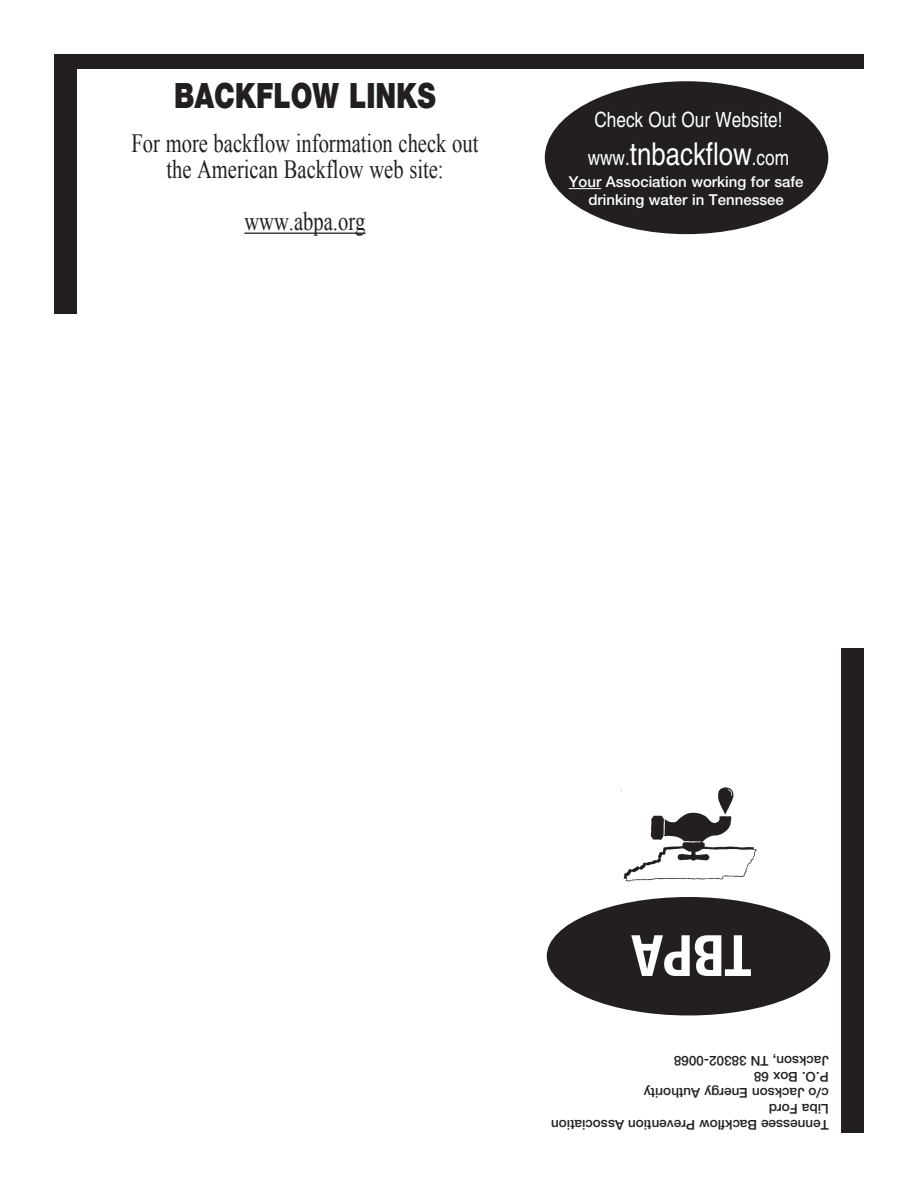
<style>
.page{position:relative;width:918px;height:1188px;background:#fff}
.page>*{position:absolute;margin:0;border:0;box-sizing:border-box;transform-origin:0 0}
.t1{font:700 condensed 57px "Helvetica Neue";color:#fff}
.t2{font:900 34.95px "Helvetica Neue";color:#231f20;scale:.78 1}
.t3{font:condensed 31.5px "Helvetica";color:#fff}
.t4{font:26.25px/26.2px "Times New Roman";color:#231f20;text-align:center;scale:.78 1}
.t5{font:condensed 21px "Helvetica";color:#fff}
.t6{font:500 15px/18px "Helvetica Neue";color:#fff;text-align:center}
.t7{font:500 13.5px "Helvetica Neue";color:#231f20}
.s1{font-size:21px}
</style>
<div class="page">
<div style="left:54px;top:54px;width:22px;height:259px;background:#231f20"></div>
<div style="left:842px;top:648px;width:22px;height:484px;background:#231f20"></div>
<div style="left:545px;top:81px;width:283px;height:153px;background:#231f20;border-radius:50%"></div>
<hr style="left:569px;top:188px;width:32px;height:1px;background:#fff">
<div style="left:547px;top:897px;width:283px;height:119px;background:#231f20;border-radius:50%"></div>
<img style="left:621px;top:787px;width:135px;height:95px">
<hr style="left:244px;top:233px;width:122px;height:1px;background:#231f20">
<div style="left:77px;top:54px;width:787px;height:15px;background:#231f20"></div>
<p class="t2" style="left:174px;top:75px;width:337px">BACKFLOW LINKS</p>
<p class="t4" style="left:132px;top:129px;width:446px">For more backflow information check out the American Backflow web site:</p>
<p class="t4" style="left:244px;top:208px;width:157px">www.abpa.org</p>
<p class="t5" style="left:594px;top:107px;width:190px">Check Out Our Website!</p>
<p class="t3" style="left:588px;top:135px;width:203px"><span class="s1">www.</span>tnbackflow<span class="s1">.com</span></p>
<p class="t6" style="left:569px;top:173px;width:236px">Your Association working for safe drinking water in Tennessee</p>
<p class="t1" style="left:752px;top:990px;width:122px;rotate:-180deg">TBPA</p>
<p class="t7" style="left:829px;top:1069px;width:156px;rotate:-180deg">Jackson, TN 38302-0068</p>
<p class="t7" style="left:829px;top:1085px;width:76px;rotate:-180deg">P.O. Box 68</p>
<p class="t7" style="left:829px;top:1101px;width:186px;rotate:-180deg">c/o Jackson Energy Authority</p>
<p class="t7" style="left:829px;top:1117px;width:61px;rotate:-180deg">Liba Ford</p>
<p class="t7" style="left:829px;top:1133px;width:279px;rotate:-180deg">Tennessee Backflow Prevention Association</p>
</div>
